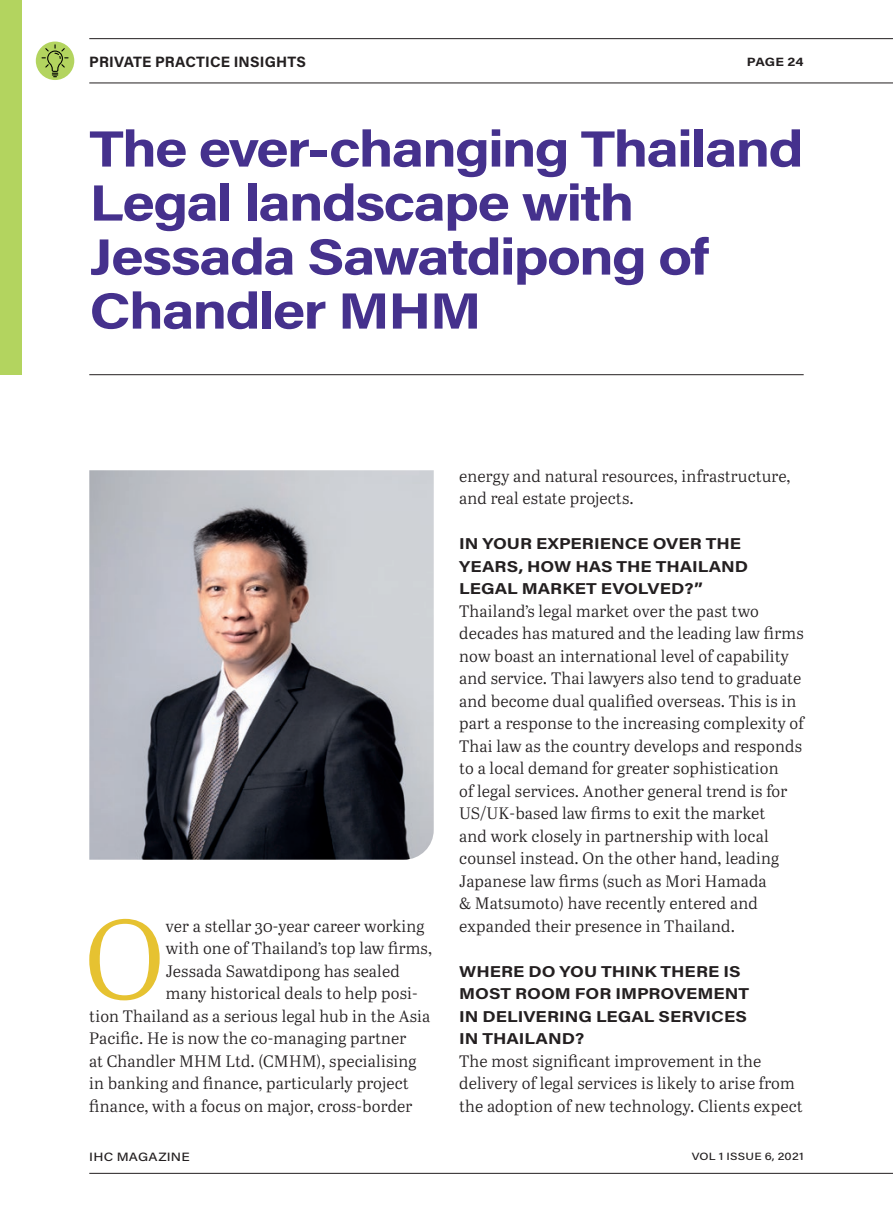
<style>
.page{position:relative;width:893px;height:1212px;background:#fff}
.page>*{position:absolute;margin:0;border:0;box-sizing:border-box;transform-origin:0 0}
.Body_Std_First{font:112.95px "Abril Text Lt";color:#e6c231}
.Heading_1{font:700 51px/54px "Acumin Pro";letter-spacing:-.035em;color:#45318d;scale:1.15 1}
.Body_Std{font:16.5px/22.5px "Abril Text Lt";letter-spacing:.01em;color:#231f20}
.Body_Std_First-2{font:16.5px/22.5px "Abril Text Lt";letter-spacing:.01em;color:#231f20}
.Heading_2{font:700 15.75px/22.5px "Acumin Pro";color:#231f20;scale:1.15 1}
.Running_head{font:700 15px "Acumin Pro";letter-spacing:.01em;color:#231f20}
.t1{font:500 12px "Acumin Pro";letter-spacing:.015em;color:#231f20;scale:1.15 1}
.t2{font:700 12px "Acumin Pro";letter-spacing:.005em;color:#231f20;scale:1.15 1}
.t3{font:500 10.5px "Acumin Pro";letter-spacing:.02em;color:#231f20;scale:1.15 1}
</style>
<div class="page">
<hr style="left:89px;top:1173px;width:804px;height:1px;background:#231f20">
<div style="left:0;top:0;width:21px;height:374px;background:#b3d45f"></div>
<hr style="left:89px;top:374px;width:715px;height:1px;background:#231f20">
<img style="left:89px;top:470px;width:345px;height:390px">
<div style="left:36px;top:42px;width:38px;height:38px;background:#b3d45f;border-radius:50%"></div>
<svg style="left:42px;top:44px;width:27px;height:33px"></svg>
<hr style="left:89px;top:83px;width:804px;height:1px;background:#231f20">
<hr style="left:89px;top:38px;width:804px;height:1px;background:#231f20">
<p class="Running_head" style="left:89px;top:51px;width:218px">PRIVATE PRACTICE INSIGHTS</p>
<p class="t2" style="left:747px;top:53px;width:51px">PAGE 24</p>
<p class="Heading_1" style="left:89px;top:119px;width:623px">The ever-changing Thailand<br>Legal landscape with<br>Jessada Sawatdipong of<br>Chandler MHM</p>
<p class="Body_Std_First" style="left:84px;top:878px;width:82px">O</p>
<p class="Body_Std_First-2" style="left:166px;top:914px;width:260px">ver a stellar 30-year career working</p>
<p class="Body_Std_First-2" style="left:166px;top:936px;width:268px">with one of Thailand’s top law firms,</p>
<p class="Body_Std_First-2" style="left:166px;top:959px;width:235px">Jessada Sawatdipong has sealed</p>
<p class="Body_Std_First-2" style="left:166px;top:981px;width:253px">many historical deals to help posi-</p>
<p class="Body_Std_First-2" style="left:89px;top:1004px;width:343px">tion Thailand as a serious legal hub in the Asia</p>
<p class="Body_Std_First-2" style="left:89px;top:1026px;width:319px">Pacific. He is now the co-managing partner</p>
<p class="Body_Std_First-2" style="left:89px;top:1049px;width:329px">at Chandler MHM Ltd. (CMHM), specialising</p>
<p class="Body_Std_First-2" style="left:89px;top:1071px;width:321px">in banking and finance, particularly project</p>
<p class="Body_Std_First-2" style="left:89px;top:1094px;width:325px">finance, with a focus on major, cross-border</p>
<p class="Body_Std_First-2" style="left:459px;top:464px;width:333px">energy and natural resources, infrastructure, and real estate projects.</p>
<p class="Heading_2" style="left:459px;top:532px;width:253px">IN YOUR EXPERIENCE OVER THE<br>YEARS, HOW HAS THE THAILAND<br>LEGAL MARKET EVOLVED?”</p>
<p class="Body_Std" style="left:459px;top:599px;width:346px">Thailand’s legal market over the past two decades has matured and the leading law firms now boast an international level of capability and service. Thai lawyers also tend to graduate and become dual qualified overseas. This is in part a response to the increasing complexity of Thai law as the country develops and responds to a local demand for greater sophistication<br>of legal services. Another general trend is for US/UK-based law firms to exit the market<br>and work closely in partnership with local counsel instead. On the other hand, leading Japanese law firms (such as Mori Hamada<br>&amp; Matsumoto) have recently entered and expanded their presence in Thailand.</p>
<p class="Heading_2" style="left:459px;top:959px;width:254px">WHERE DO YOU THINK THERE IS<br>MOST ROOM FOR IMPROVEMENT<br>IN DELIVERING LEGAL SERVICES<br>IN THAILAND?</p>
<p class="Body_Std" style="left:459px;top:1049px;width:345px">The most significant improvement in the delivery of legal services is likely to arise from the adoption of new technology. Clients expect</p>
<p class="t1" style="left:89px;top:1149px;width:89px">IHC MAGAZINE</p>
<p class="t3" style="left:692px;top:1149px;width:99px">VOL 1 ISSUE 6, 2021</p>
</div>
